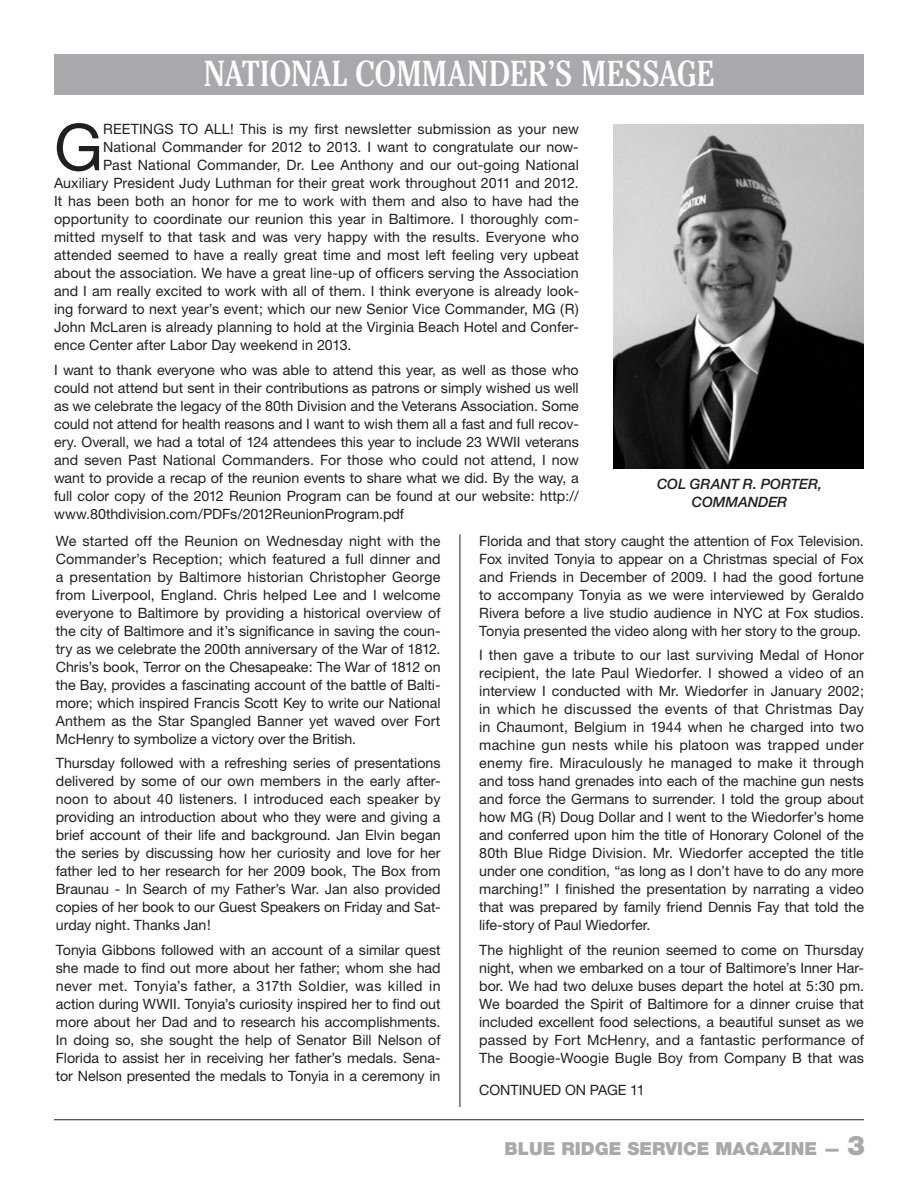
<style>
.page{position:relative;width:918px;height:1188px;background:#fff}
.page>*{position:absolute;margin:0;border:0;box-sizing:border-box;transform-origin:0 0}
.t1{font:64.65px "Helvetica Neue";color:#231f20}
.t2{font:condensed 36px "Cheltenham Std";letter-spacing:-.01em;color:#fff}
.t3{font:900 18px "Helvetica Neue";color:#a8a9ad}
.t4{font:14.25px/18px "Helvetica Neue";color:#231f20;text-align:justify}
.t5{font:italic 500 14.25px/18px "Helvetica Neue";letter-spacing:-.005em;color:#231f20;text-align:center}
.s1{font-size:27px}
</style>
<div class="page">
<hr style="left:54px;top:1119px;width:810px;height:1px;background:#231f20">
<div style="left:54px;top:54px;width:810px;height:40px;background:#a8a9ad"></div>
<hr style="left:460px;top:534px;width:1px;height:573px;background:#231f20">
<img style="left:613px;top:124px;width:251px;height:345px">
<h2 class="t2" style="left:203px;top:52px;width:513px">NATIONAL COMMANDER’S MESSAGE</h2>
<h1 class="t1" style="left:54px;top:109px;width:44px">G</h1>
<p class="t4" style="left:103px;top:120px;width:477px">reetings to all! This is my first newsletter submission as your new</p>
<p class="t4" style="left:103px;top:138px;width:477px">National Commander for 2012 to 2013. I want to congratulate our now-</p>
<p class="t4" style="left:103px;top:156px;width:477px">Past National Commander, Dr. Lee Anthony and our out-going National</p>
<p class="t4" style="left:54px;top:174px;width:526px">Auxiliary President Judy Luthman for their great work throughout 2011 and 2012.</p>
<p class="t4" style="left:54px;top:192px;width:526px">It has been both an honor for me to work with them and also to have had the</p>
<p class="t4" style="left:54px;top:210px;width:526px">opportunity to coordinate our reunion this year in Baltimore. I thoroughly com-</p>
<p class="t4" style="left:54px;top:228px;width:526px">mitted myself to that task and was very happy with the results. Everyone who</p>
<p class="t4" style="left:54px;top:246px;width:526px">attended seemed to have a really great time and most left feeling very upbeat</p>
<p class="t4" style="left:54px;top:264px;width:526px">about the association. We have a great line-up of officers serving the Association</p>
<p class="t4" style="left:54px;top:282px;width:526px">and I am really excited to work with all of them. I think everyone is already look-</p>
<p class="t4" style="left:54px;top:300px;width:526px">ing forward to next year’s event; which our new Senior Vice Commander, MG (R)</p>
<p class="t4" style="left:54px;top:318px;width:526px">John McLaren is already planning to hold at the Virginia Beach Hotel and Confer-</p>
<p class="t4" style="left:54px;top:336px;width:299px">ence Center after Labor Day weekend in 2013.</p>
<p class="t4" style="left:54px;top:361px;width:526px">I want to thank everyone who was able to attend this year, as well as those who could not attend but sent in their contributions as patrons or simply wished us well as we celebrate the legacy of the 80th Division and the Veterans Association. Some could not attend for health reasons and I want to wish them all a fast and full recov&shy;ery. Overall, we had a total of 124 attendees this year to include 23 WWII veterans and seven Past National Commanders. For those who could not attend, I now want to provide a recap of the reunion events to share what we did. By the way, a full color copy of the 2012 Reunion Program can be found at our website: http:// www.80thdivision.com/PDFs/2012ReunionProgram.pdf</p>
<p class="t4" style="left:56px;top:531px;width:386px">We started off the Reunion on Wednesday night with the Commander’s Reception; which featured a full dinner and a presentation by Baltimore historian Christopher George from Liverpool, England. Chris helped Lee and I welcome everyone to Baltimore by providing a historical overview of the city of Baltimore and it’s significance in saving the coun&shy;try as we celebrate the 200th anniversary of the War of 1812.<br>Chris’s book, Terror on the Chesapeake: The War of 1812 on the Bay, provides a fascinating account of the battle of Balti&shy;more; which inspired Francis Scott Key to write our National Anthem as the Star Spangled Banner yet waved over Fort McHenry to symbolize a victory over the British.</p>
<p class="t4" style="left:56px;top:754px;width:386px">Thursday followed with a refreshing series of presentations delivered by some of our own members in the early after&shy;noon to about 40 listeners. I introduced each speaker by providing an introduction about who they were and giving a brief account of their life and background. Jan Elvin began the series by discussing how her curiosity and love for her father led to her research for her 2009 book, The Box from Braunau - I n Search of my Father’s War. Jan also provided copies of her book to our Guest Speakers on Friday and Sat&shy;urday night. Thanks Jan!</p>
<p class="t4" style="left:56px;top:941px;width:386px">Tonyia Gibbons followed with an account of a similar quest she made to find out more about her father; whom she had never met. Tonyia’s father, a 317th Soldier, was killed in action during WWII . Tonyia’s curiosity inspired her to find out more about her Dad and to research his accomplishments.<br>I n doing so, she sought the help of Senator Bill Nelson of Florida to assist her in receiving her father’s medals. Sena&shy;tor Nelson presented the medals to Tonyia in a ceremony in</p>
<p class="t5" style="left:657px;top:475px;width:167px">COL GRANT R. PORTER,<br>COMMANDER</p>
<p class="t4" style="left:479px;top:531px;width:386px">Florida and that story caught the attention of Fox Television.<br>Fox invited Tonyia to appear on a Christmas special of Fox and Friends in December of 2009. I had the good fortune to accompany Tonyia as we were interviewed by Geraldo Rivera before a live studio audience in NYC at Fox studios.<br>Tonyia presented the video along with her story to the group.</p>
<p class="t4" style="left:479px;top:646px;width:386px">I then gave a tribute to our last surviving Medal of Honor recipient, the late Paul Wiedorfer. I showed a video of an interview I conducted with Mr. Wiedorfer in January 2002; in which he discussed the events of that Christmas Day in Chaumont, Belgium in 1944 when he charged into two machine gun nests while his platoon was trapped under enemy fire. Miraculously he managed to make it through and toss hand grenades into each of the machine gun nests and force the Germans to surrender. I told the group about how MG (R) Doug Dollar and I went to the Wiedorfer’s home and conferred upon him the title of Honorary Colonel of the 80th Blue Ridge Division. Mr. Wiedorfer accepted the title under one condition, “as long as I don’t have to do any more marching!” I finished the presentation by narrating a video that was prepared by family friend Dennis Fay that told the life-story of Paul Wiedorfer.</p>
<p class="t4" style="left:479px;top:941px;width:386px">The highlight of the reunion seemed to come on Thursday night, when we embarked on a tour of Baltimore’s I nner Har&shy;bor. We had two deluxe buses depart the hotel at 5:30 pm.<br>We boarded the Spirit of Baltimore for a dinner cruise that included excellent food selections, a beautiful sunset as we passed by Fort McHenry, and a fantastic performance of The Boogie-Woogie Bugle Boy from Company B that was</p>
<p class="t4" style="left:479px;top:1081px;width:49px">CONTINUE</p>
<p class="t4" style="left:551px;top:1081px;width:95px">D ON PAGE 11</p>
<p class="t3" style="left:504px;top:1138px;width:148px">BLUE RIDGE SERVICE</p>
<p class="t3" style="left:715px;top:1138px;width:30px">MAGAZINE</p>
<p class="t3" style="left:823px;top:1138px;width:44px">— <span class="s1">3</span></p>
</div>
